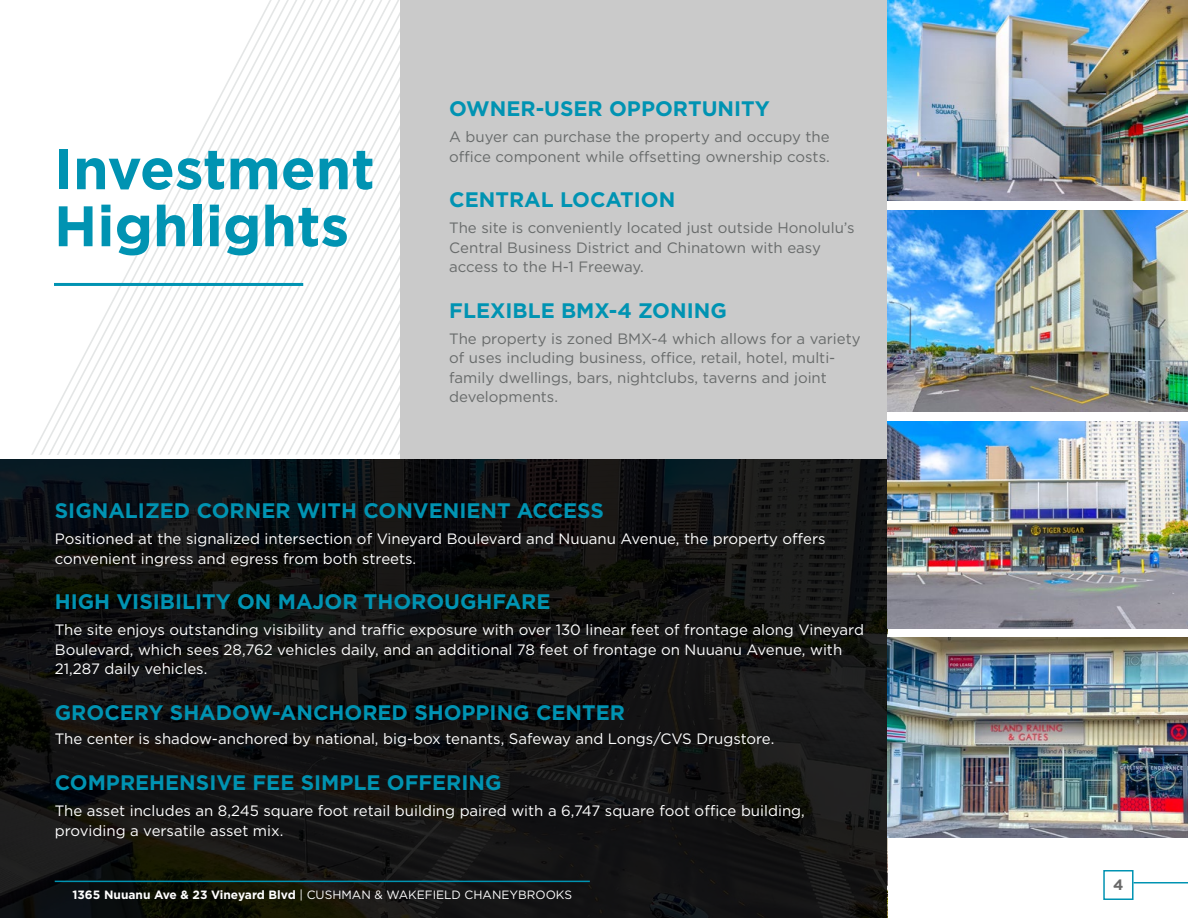
<style>
.page{position:relative;width:1188px;height:918px;background:#fff}
.page>*{position:absolute;margin:0;border:0;box-sizing:border-box;transform-origin:0 0}
.t1{font:700 57px/57px "Gotham";color:#0093b2}
.t2{font:700 21px "Gotham";color:#0093b2}
.t3{font:15px/19.5px "Gotham";color:#fff}
.t4{font:15px/19.5px "Gotham";color:#686b6b}
.t5{font:700 15px "Gotham";color:#696969}
.t6{font:12px "Gotham";color:#fff}
.s1{font-weight:700}
</style>
<div class="page">
<hr style="left:1134px;top:882px;width:54px;height:1px;background:#0093b2">
<div style="left:1103px;top:870px;width:31px;height:30px;border:2px solid #0093b2"></div>
<svg style="left:37px;top:282px;width:43px;height:173px"></svg>
<svg style="left:80px;top:201px;width:85px;height:254px"></svg>
<svg style="left:165px;top:22px;width:94px;height:433px"></svg>
<svg style="left:259px;top:0;width:141px;height:455px"></svg>
<svg style="left:0;top:459px;width:887px;height:459px;background:#121313"></svg>
<hr style="left:54px;top:283px;width:249px;height:3px;background:#0093b2">
<div style="left:400px;top:0;width:487px;height:459px;background:#cacaca"></div>
<img style="left:887px;top:0;width:301px;height:200px">
<img style="left:887px;top:211px;width:301px;height:200px">
<img style="left:887px;top:422px;width:301px;height:206px">
<img style="left:887px;top:637px;width:301px;height:201px">
<hr style="left:55px;top:881px;width:535px;height:1px;background:#0093b2">
<h1 class="t1" style="left:54px;top:140px;width:322px">Investment<br>Highlights</h1>
<h2 class="t2" style="left:449px;top:94px;width:322px">OWNER-USER OPPORTUNITY</h2>
<p class="t4" style="left:449px;top:127px;width:382px">A buyer can purchase the property and occupy the office component while offsetting ownership costs.</p>
<h2 class="t2" style="left:449px;top:186px;width:228px">CENTRAL LOCATION</h2>
<p class="t4" style="left:449px;top:218px;width:407px">The site is conveniently located just outside Honolulu’s<br>Central Business District and Chinatown with easy access to the H-1 Freeway.</p>
<h2 class="t2" style="left:449px;top:296px;width:279px">FLEXIBLE BMX-4 ZONING</h2>
<p class="t4" style="left:449px;top:329px;width:413px">The property is zoned BMX-4 which allows for a variety of uses including business, office, retail, hotel, multi&shy;family dwellings, bars, nightclubs, taverns and joint developments.</p>
<h2 class="t2" style="left:55px;top:496px;width:551px">SIGNALIZED CORNER WITH CONVENIENT ACCESS</h2>
<p class="t3" style="left:55px;top:529px;width:772px">Positioned at the signalized intersection of Vineyard Boulevard and Nuuanu Avenue, the property offers convenient ingress and egress from both streets.</p>
<h2 class="t2" style="left:55px;top:588px;width:497px">HIGH VISIBILITY ON MAJOR THOROUGHFARE</h2>
<p class="t3" style="left:55px;top:620px;width:811px">The site enjoys outstanding visibility and traffic exposure with over 130 linear feet of frontage along Vineyard<br>Boulevard, which sees 28,762 vehicles daily, and an additional 78 feet of frontage on Nuuanu Avenue, with<br>21,287 daily vehicles.</p>
<h2 class="t2" style="left:55px;top:698px;width:572px">GROCERY SHADOW-ANCHORED SHOPPING CENTER</h2>
<p class="t3" style="left:55px;top:729px;width:721px">The center is shadow-anchored by national, big-box tenants, Safeway and Longs/CVS Drugstore.</p>
<h2 class="t2" style="left:55px;top:769px;width:448px">COMPREHENSIVE FEE SIMPLE OFFERING</h2>
<p class="t3" style="left:55px;top:801px;width:752px">The asset includes an 8,245 square foot retail building paired with a 6,747 square foot office building, providing a versatile asset mix.</p>
<p class="t6" style="left:72px;top:887px;width:501px"><span class="s1">1365 Nuuanu Ave &amp; 23 Vineyard Blvd</span> | CUSHMAN &amp; WAKEFIELD CHANEYBROOKS</p>
<p class="t5" style="left:1113px;top:875px;width:12px">4</p>
</div>
